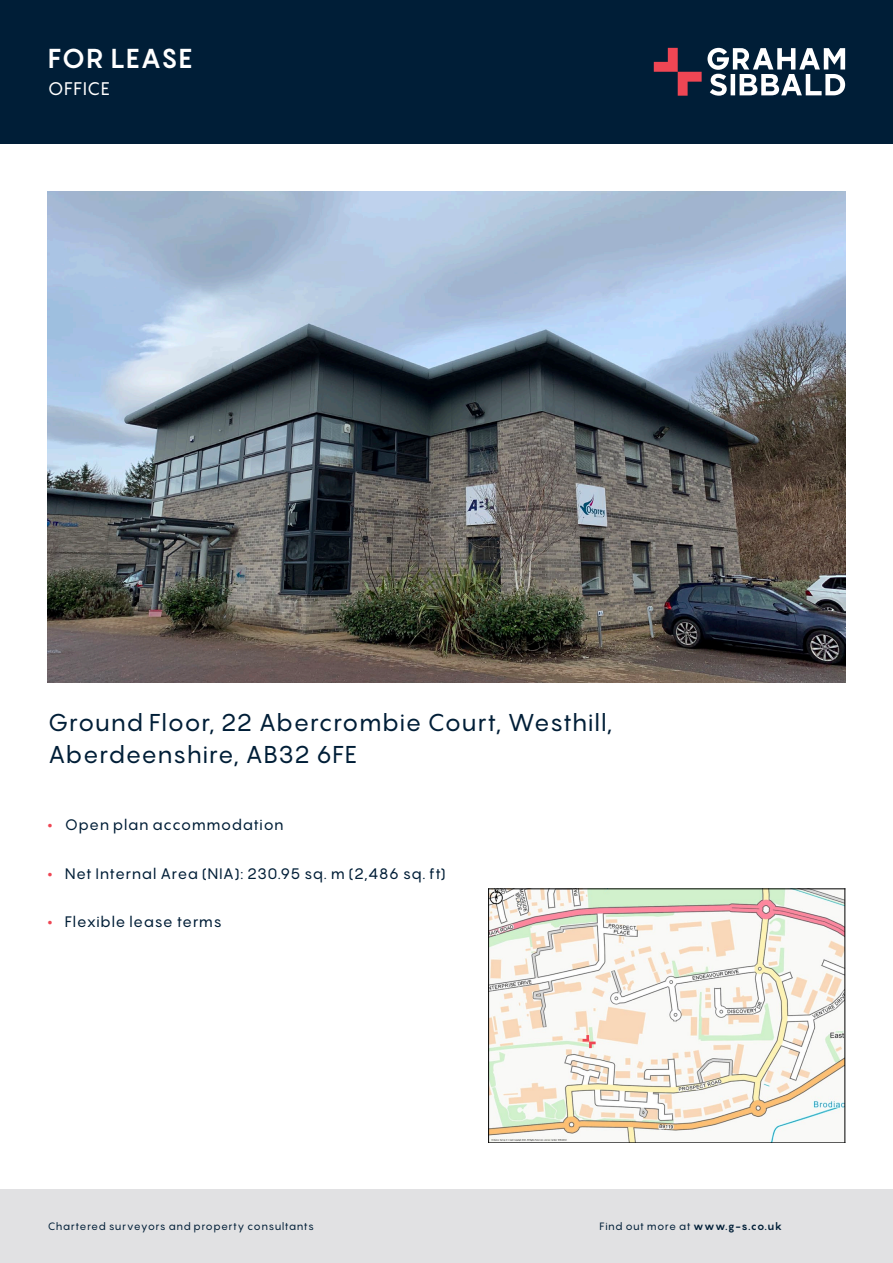
<style>
.page{position:relative;width:893px;height:1263px;background:#fff}
.page>*{position:absolute;margin:0;border:0;box-sizing:border-box;transform-origin:0 0}
._1_TL_FS{font:700 27px "Pangram";letter-spacing:.005em;color:#fff}
._3_address{font:24px/31.5px "Pangram";letter-spacing:.015em;color:#001e37}
._2_prop_type{font:18px "Pangram";letter-spacing:.025em;color:#fff}
._5_bullets{font:15px "Pangram";letter-spacing:.025em;color:#001e37}
.t1{font:10.5px "Pangram";letter-spacing:.04em;color:#001e37}
.s1{font-weight:900;color:#ef4654}
.s2{font-weight:700}
</style>
<div class="page">
<div style="left:0;top:1189px;width:893px;height:74px;background:#e1e1e3"></div>
<div style="left:0;top:0;width:893px;height:144px;background:#001e37"></div>
<svg style="left:654px;top:48px;width:191px;height:48px"></svg>
<img style="left:48px;top:191px;width:797px;height:491px">
<img style="left:490px;top:889px;width:355px;height:253px">
<hr style="left:489px;top:889px;width:1px;height:253px;background:#000">
<hr style="left:489px;top:888px;width:356px;height:1px;background:#000">
<hr style="left:845px;top:889px;width:1px;height:253px;background:#000">
<svg style="left:583px;top:1035px;width:13px;height:13px"></svg>
<p class="_1_TL_FS" style="left:48px;top:41px;width:146px">FOR LEASE</p>
<p class="_2_prop_type" style="left:48px;top:77px;width:64px">OFFICE</p>
<p class="_3_address" style="left:48px;top:706px;width:566px">Ground Floor, 22 Abercrombie Court, Westhill,<br>Aberdeenshire, AB32 6FE</p>
<p class="_5_bullets" style="left:48px;top:815px;width:237px"><span class="s1">•</span> Open plan accommodation</p>
<p class="_5_bullets" style="left:48px;top:863px;width:400px"><span class="s1">•</span> Net Internal Area (NIA): 230.95 sq. m (2,486 sq. ft)</p>
<p class="_5_bullets" style="left:48px;top:912px;width:175px"><span class="s1">•</span> Flexible lease terms</p>
<p class="t1" style="left:48px;top:1220px;width:268px">Chartered surveyors and property consultants</p>
<p class="t1" style="left:600px;top:1220px;width:184px">Find out more at <span class="s2">www.g-s.co.uk</span></p>
</div>
